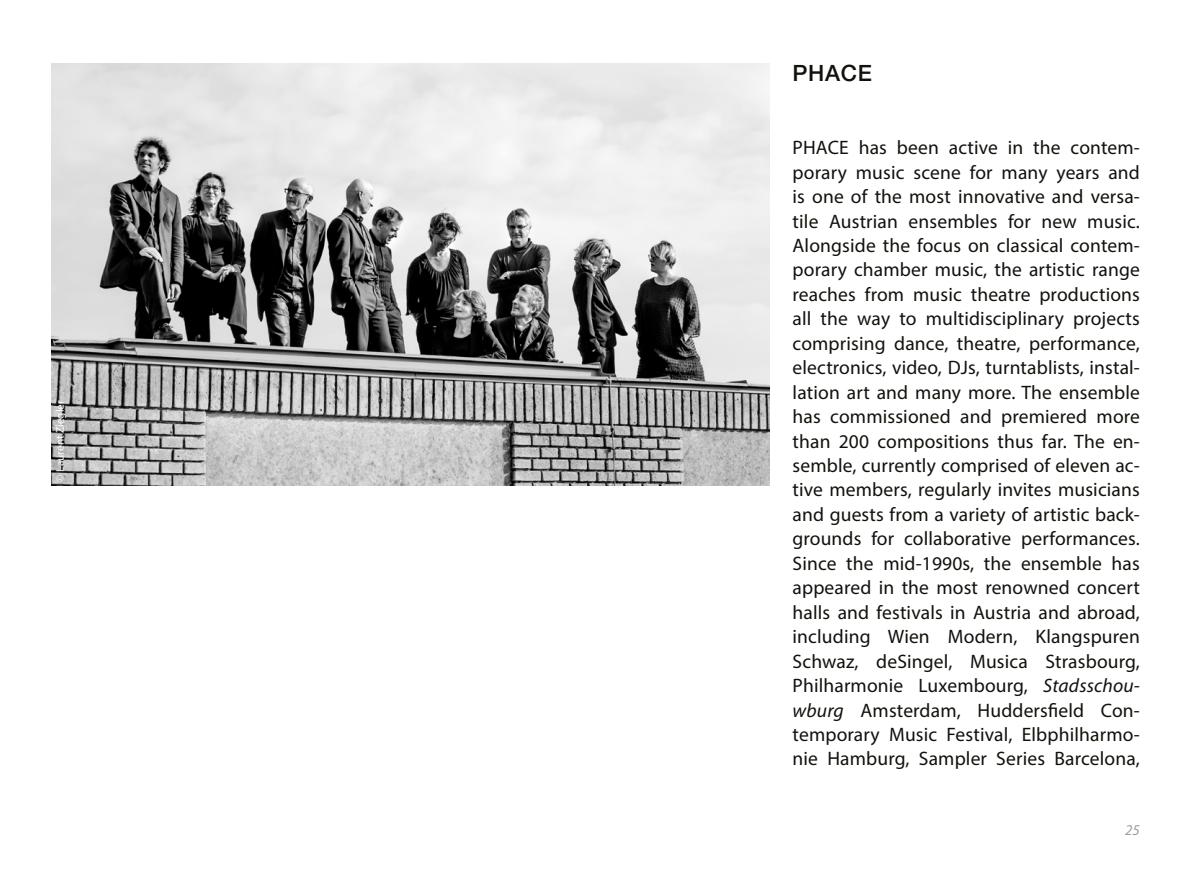
<style>
.page{position:relative;width:1191px;height:893px;background:#fff}
.page>*{position:absolute;margin:0;border:0;box-sizing:border-box;transform-origin:0 0}
.fließtext{font:500 22.5px "Helvetica Neue";letter-spacing:.03em;color:#12120d}
.fließtext-2{font:19.5px/24.5px "Myriad Pro";letter-spacing:.01em;color:#12120d;text-align:justify}
.t1{font:italic 15px "Myriad Pro";color:#9d9e9e}
.t2{font:11.25px "Myriad Pro";color:#fff}
.s1{font-style:italic}
</style>
<div class="page">
<img style="left:51px;top:64px;width:718px;height:422px">
<p class="t2" style="left:53px;top:482px;width:83px;rotate:-90deg">© Laurent Ziegler</p>
<p class="fließtext" style="left:792px;top:60px;width:81px">PHACE</p>
<p class="fließtext-2" style="left:792px;top:135px;width:349px">PHACE has been active in the contem&shy;porary music scene for many years and is one of the most innovative and versa&shy;tile Austrian ensembles for new music.<br>Alongside the focus on classical contem&shy;porary chamber music, the artistic range reaches from music theatre productions all the way to multidisciplinary projects comprising dance, theatre, performance, electronics, video, DJs, turntablists, instal&shy;lation art and many more. The ensemble has commissioned and premiered more than 200 compositions thus far. The en&shy;semble, currently comprised of eleven ac&shy;tive members, regularly invites musicians and guests from a variety of artistic back&shy;grounds for collaborative performances.<br>Since the mid-1990s, the ensemble has appeared in the most renowned concert halls and festivals in Austria and abroad, including Wien Modern, Klangspuren Schwaz, deSingel, Musica Strasbourg, Philharmonie Luxembourg, <span class="s1">Stadsschou&shy;wburg</span> Amsterdam, Huddersfield Con&shy;temporary Music Festival, Elbphilharmo&shy;nie Hamburg, Sampler Series Barcelona,</p>
<p class="t1" style="left:1125px;top:822px;width:16px">25</p>
</div>
